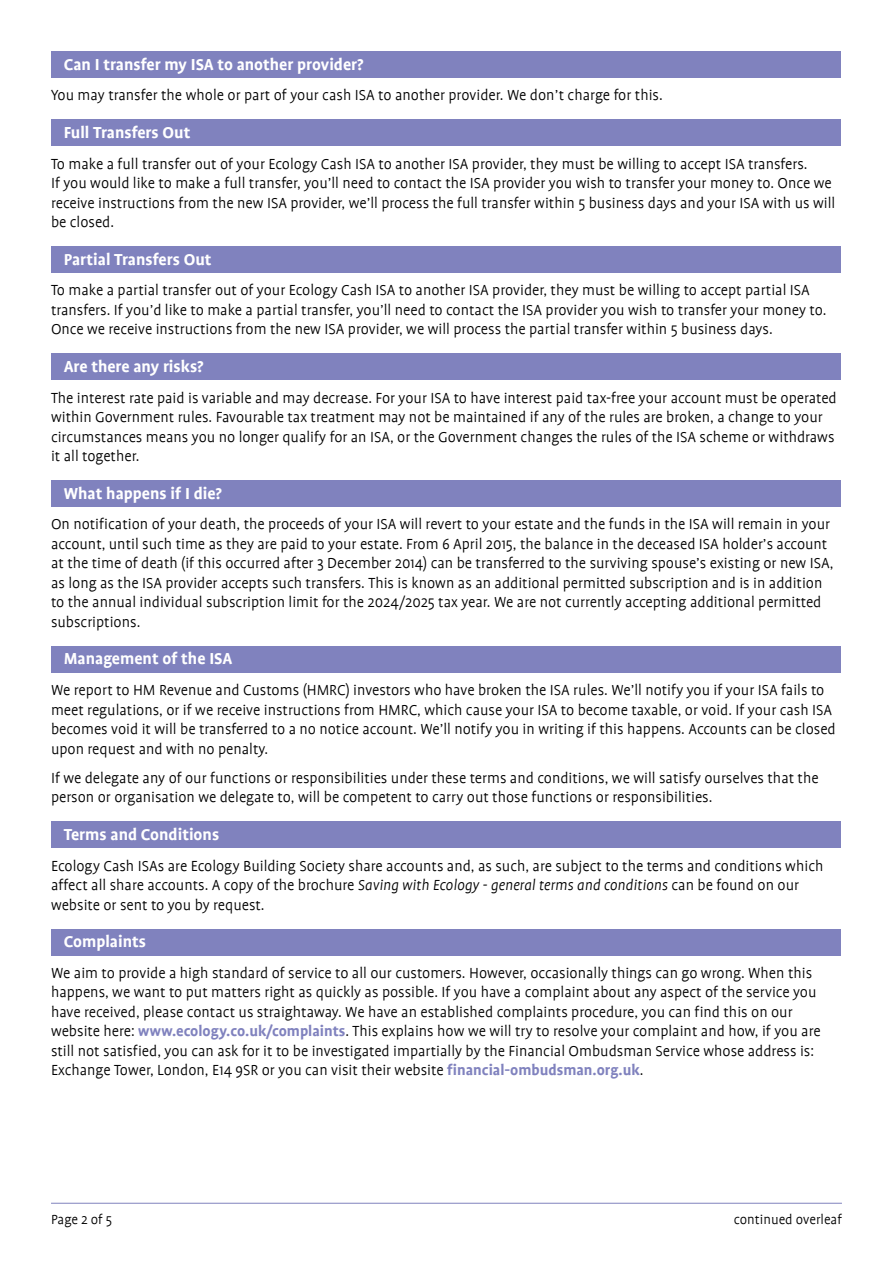
<style>
.page{position:relative;width:893px;height:1263px;background:#fff}
.page>*{position:absolute;margin:0;border:0;box-sizing:border-box;transform-origin:0 0}
.t1{font:700 18px "Profile";color:#fff}
.t2{font:300 16.5px/19.5px "Profile";color:#000}
.t3{font:300 15px "Profile";color:#000}
.s1{font-style:italic}
.s2{font-weight:700;color:#8082be}
</style>
<div class="page">
<div style="left:51px;top:51px;width:789px;height:27px;background:#8082be"></div>
<div style="left:51px;top:119px;width:789px;height:27px;background:#8082be"></div>
<div style="left:51px;top:246px;width:789px;height:27px;background:#8082be"></div>
<div style="left:51px;top:353px;width:789px;height:27px;background:#8082be"></div>
<div style="left:51px;top:480px;width:789px;height:27px;background:#8082be"></div>
<div style="left:51px;top:646px;width:789px;height:27px;background:#8082be"></div>
<div style="left:51px;top:821px;width:789px;height:27px;background:#8082be"></div>
<div style="left:51px;top:929px;width:789px;height:26px;background:#8082be"></div>
<hr style="left:51px;top:1203px;width:791px;height:1px;background:#8082be">
<p class="t1" style="left:64px;top:54px;width:301px">Can I transfer my ISA to another provider?</p>
<p class="t2" style="left:51px;top:86px;width:613px">You may transfer the whole or part of your cash ISA to another provider. We don’t charge for this.</p>
<p class="t1" style="left:64px;top:123px;width:128px">Full Transfers Out</p>
<p class="t2" style="left:51px;top:154px;width:786px">To make a full transfer out of your Ecology Cash ISA to another ISA provider, they must be willing to accept ISA transfers.<br>If you would like to make a full transfer, you’ll need to contact the ISA provider you wish to transfer your money to. Once we receive instructions from the new ISA provider, we’ll process the full transfer within 5 business days and your ISA with us will be closed.</p>
<p class="t1" style="left:64px;top:249px;width:149px">Partial Transfers Out</p>
<p class="t2" style="left:51px;top:281px;width:777px">To make a partial transfer out of your Ecology Cash ISA to another ISA provider, they must be willing to accept partial ISA transfers. If you’d like to make a partial transfer, you’ll need to contact the ISA provider you wish to transfer your money to.<br>Once we receive instructions from the new ISA provider, we will process the partial transfer within 5 business days.</p>
<p class="t1" style="left:64px;top:357px;width:141px">Are there any risks?</p>
<p class="t2" style="left:51px;top:388px;width:787px">The interest rate paid is variable and may decrease. For your ISA to have interest paid tax-free your account must be operated within Government rules. Favourable tax treatment may not be maintained if any of the rules are broken, a change to your circumstances means you no longer qualify for an ISA, or the Government changes the rules of the ISA scheme or withdraws it all together.</p>
<p class="t1" style="left:64px;top:483px;width:160px">What happens if I die?</p>
<p class="t2" style="left:51px;top:515px;width:784px">On notification of your death, the proceeds of your ISA will revert to your estate and the funds in the ISA will remain in your account, until such time as they are paid to your estate. From 6 April 2015, the balance in the deceased ISA holder’s account at the time of death (if this occurred after 3 December 2014) can be transferred to the surviving spouse’s existing or new ISA, as long as the ISA provider accepts such transfers. This is known as an additional permitted subscription and is in addition to the annual individual subscription limit for the 2024/2025 tax year. We are not currently accepting additional permitted subscriptions.</p>
<p class="t1" style="left:64px;top:649px;width:170px">Management of the ISA</p>
<p class="t2" style="left:51px;top:680px;width:786px">We report to HM Revenue and Customs (HMRC) investors who have broken the ISA rules. We’ll notify you if your ISA fails to meet regulations, or if we receive instructions from HMRC, which cause your ISA to become taxable, or void. If your cash ISA becomes void it will be transferred to a no notice account. We’ll notify you in writing if this happens. Accounts can be closed upon request and with no penalty.</p>
<p class="t2" style="left:51px;top:768px;width:769px">If we delegate any of our functions or responsibilities under these terms and conditions, we will satisfy ourselves that the person or organisation we delegate to, will be competent to carry out those functions or responsibilities.</p>
<p class="t1" style="left:64px;top:825px;width:157px">Terms and Conditions</p>
<p class="t2" style="left:51px;top:856px;width:774px">Ecology Cash ISAs are Ecology Building Society share accounts and, as such, are subject to the terms and conditions which affect all share accounts. A copy of the brochure <span class="s1">Saving with Ecology - general terms and conditions</span> can be found on our website or sent to you by request.</p>
<p class="t1" style="left:64px;top:932px;width:84px">Complaints</p>
<p class="t2" style="left:51px;top:963px;width:771px">We aim to provide a high standard of service to all our customers. However, occasionally things can go wrong. When this happens, we want to put matters right as quickly as possible. If you have a complaint about any aspect of the service you have received, please contact us straightaway. We have an established complaints procedure, you can find this on our website here: <span class="s2">www.ecology.co.uk/complaints</span>. This explains how we will try to resolve your complaint and how, if you are still not satisfied, you can ask for it to be investigated impartially by the Financial Ombudsman Service whose address is:<br>Exchange Tower, London, E14 9SR or you can visit their website <span class="s2">financial‑ombudsman.org.uk</span>.</p>
<p class="t3" style="left:51px;top:1211px;width:63px">Page 2 of 5</p>
<p class="t3" style="left:734px;top:1211px;width:110px">continued overleaf</p>
</div>
